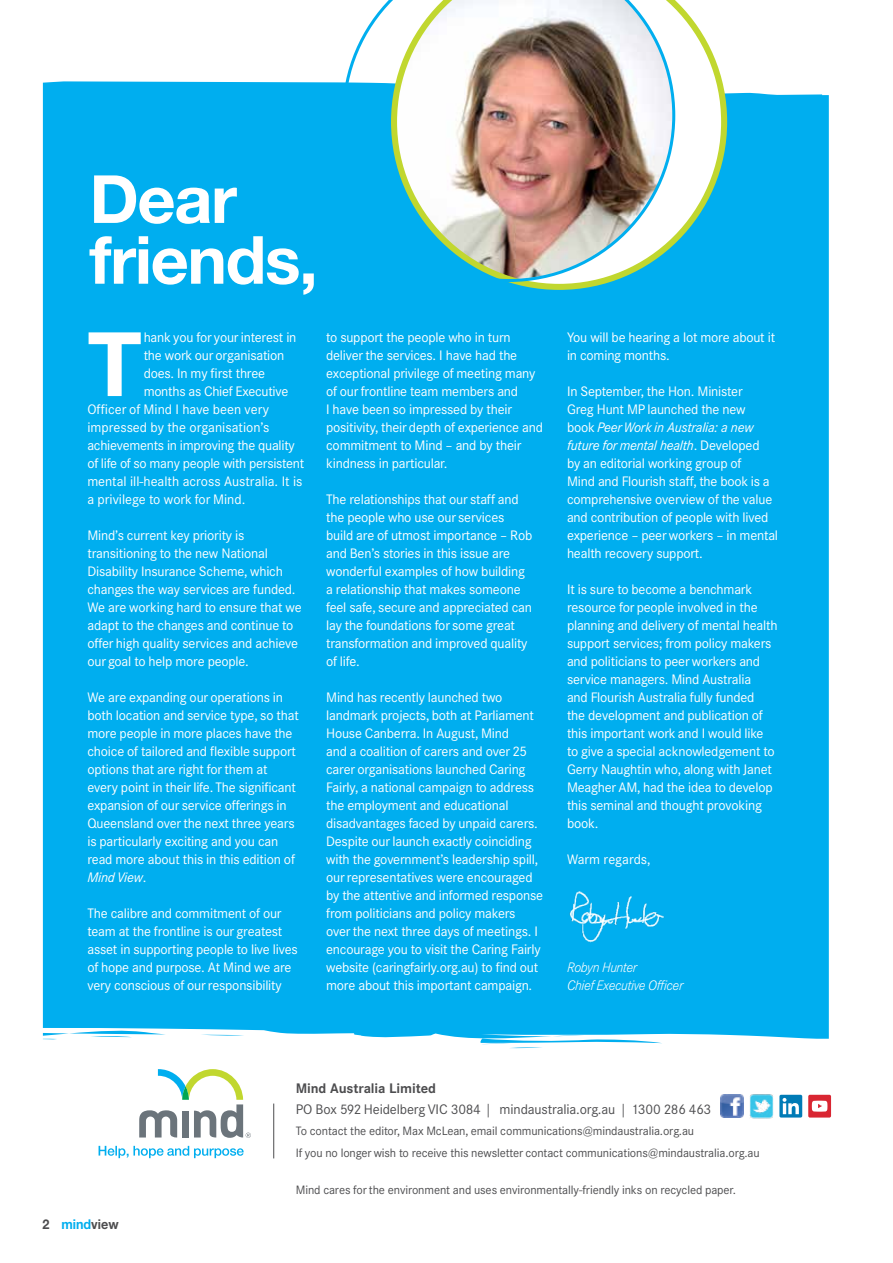
<style>
.page{position:relative;width:893px;height:1263px;background:#fff}
.page>*{position:absolute;margin:0;border:0;box-sizing:border-box;transform-origin:0 0}
.t1{font:700 89.1px "Helvetica Neue LT Std";color:#fff}
.t2{font:700 66.45px/60.8px "Helvetica Neue LT Std";letter-spacing:-.02em;color:#fff}
.t3{font:13.65px "Corporate SBQ";letter-spacing:-.01em;color:#4d4d4f}
.t4{font:700 13.65px "Corporate SBQ";letter-spacing:-.01em;color:#4d4d4f}
.t5{font:13.5px/18px "Corporate SBQ";letter-spacing:-.015em;color:#fff}
.t6{font:italic 300 13.5px/18px "Corporate SBQ";letter-spacing:-.03em;color:#fff}
.t7{font:700 13.5px "Helvetica Neue LT Std";color:#4d4d4f;scale:.93 1}
.t8{font:11.85px/21.6px "Corporate SBQ";letter-spacing:-.01em;color:#4d4d4f}
.s1{font-style:italic}
.s2{color:#00aeef}
</style>
<div class="page">
<div style="left:43px;top:81px;width:786px;height:967px;background:#00aeef"></div>
<hr style="left:273px;top:1103px;width:1px;height:55px;background:#4d4d4f">
<img style="left:721px;top:1095px;width:23px;height:22px">
<img style="left:750px;top:1094px;width:23px;height:25px">
<svg style="left:391px;top:0;width:336px;height:290px"></svg>
<svg style="left:139px;top:1069px;width:112px;height:69px"></svg>
<div style="left:182px;top:1111px;width:7px;height:26px;background:#6b747b"></div>
<svg style="left:99px;top:1146px;width:145px;height:12px"></svg>
<div style="left:779px;top:1095px;width:23px;height:22px;background:#007bb6;border-radius:2px"></div>
<svg style="left:782px;top:1098px;width:17px;height:16px"></svg>
<div style="left:808px;top:1095px;width:23px;height:22px;background:#d92632;border-radius:2px"></div>
<svg style="left:812px;top:1101px;width:15px;height:11px"></svg>
<img style="left:342px;top:0;width:333px;height:282px">
<img style="left:555px;top:881px;width:120px;height:72px">
<h2 class="t2" style="left:89px;top:167px;width:230px">Dear friends,</h2>
<h1 class="t1" style="left:87px;top:309px;width:56px">T</h1>
<p class="t5" style="left:144px;top:328px;width:154px">hank you for your interest in</p>
<p class="t5" style="left:144px;top:346px;width:142px">the work our organisation</p>
<p class="t5" style="left:144px;top:364px;width:123px">does. In my first three</p>
<p class="t5" style="left:144px;top:382px;width:146px">months as Chief Executive</p>
<p class="t5" style="left:87px;top:400px;width:183px">Officer of Mind I have been very</p>
<p class="t5" style="left:87px;top:418px;width:184px">impressed by the organisation’s</p>
<p class="t5" style="left:87px;top:436px;width:209px">achievements in improving the quality</p>
<p class="t5" style="left:87px;top:454px;width:218px">of life of so many people with persistent</p>
<p class="t5" style="left:87px;top:472px;width:217px">mental ill-health across Australia. It is</p>
<p class="t5" style="left:87px;top:490px;width:159px">a privilege to work for Mind.</p>
<p class="t5" style="left:87px;top:526px;width:216px">Mind’s current key priority is transitioning to the new National Disability Insurance Scheme, which changes the way services are funded.<br>We are working hard to ensure that we adapt to the changes and continue to offer high quality services and achieve our goal to help more people.</p>
<p class="t5" style="left:87px;top:688px;width:213px">We are expanding our operations in both location and service type, so that more people in more places have the choice of tailored and flexible support options that are right for them at every point in their life. The significant expansion of our service offerings in Queensland over the next three years is particularly exciting and you can read more about this in this edition of <span class="s1">Mind View</span>.</p>
<p class="t5" style="left:87px;top:904px;width:212px">The calibre and commitment of our team at the frontline is our greatest asset in supporting people to live lives of hope and purpose. At Mind we are very conscious of our responsibility</p>
<p class="t5" style="left:326px;top:328px;width:218px">to support the people who in turn deliver the services. I have had the exceptional privilege of meeting many of our frontline team members and<br>I have been so impressed by their positivity, their depth of experience and commitment to Mind – and by their kindness in particular.</p>
<p class="t5" style="left:326px;top:490px;width:208px">The relationships that our staff and the people who use our services build are of utmost importance – Rob and Ben’s stories in this issue are wonderful examples of how building a relationship that makes someone feel safe, secure and appreciated can lay the foundations for some great transformation and improved quality of life.</p>
<p class="t5" style="left:326px;top:688px;width:218px">Mind has recently launched two landmark projects, both at Parliament House Canberra. In August, Mind<br>and a coalition of carers and over 25 carer organisations launched Caring Fairly, a national campaign to address the employment and educational disadvantages faced by unpaid carers.<br>Despite our launch exactly coinciding with the government’s leadership spill, our representatives were encouraged by the attentive and informed response from politicians and policy makers over the next three days of meetings. I encourage you to visit the Caring Fairly website (caringfairly.org.au) to find out more about this important campaign.</p>
<p class="t5" style="left:567px;top:328px;width:210px">You will be hearing a lot more about it in coming months.</p>
<p class="t5" style="left:567px;top:382px;width:213px">In September, the Hon. Minister<br>Greg Hunt MP launched the new<br>book <span class="s1">Peer Work in Australia: a new future for mental health</span>. Developed<br>by an editorial working group of<br>Mind and Flourish staff, the book is a comprehensive overview of the value and contribution of people with lived experience – peer workers – in mental health recovery support.</p>
<p class="t5" style="left:567px;top:580px;width:212px">It is sure to become a benchmark resource for people involved in the planning and delivery of mental health support services; from policy makers and politicians to peer workers and service managers. Mind Australia<br>and Flourish Australia fully funded<br>the development and publication of this important work and I would like to give a special acknowledgement to Gerry Naughtin who, along with Janet Meagher AM, had the idea to develop this seminal and thought provoking book.</p>
<p class="t5" style="left:567px;top:850px;width:85px">Warm regards,</p>
<p class="t6" style="left:567px;top:958px;width:118px">Robyn Hunter<br>Chief Executive Officer</p>
<p class="t7" style="left:43px;top:1216px;width:83px">2 <span class="s2">mind</span>view</p>
<p class="t4" style="left:296px;top:1080px;width:142px">Mind Australia Limited</p>
<p class="t3" style="left:296px;top:1101px;width:417px">PO Box 592 Heidelberg VIC 3084 | mindaustralia.org.au | 1300 286 463</p>
<p class="t8" style="left:296px;top:1120px;width:465px">To contact the editor, Max McLean, email communications@mindaustralia.org.au<br>If you no longer wish to receive this newsletter contact communications@mindaustralia.org.au</p>
<p class="t8" style="left:296px;top:1179px;width:442px">Mind cares for the environment and uses environmentally-friendly inks on recycled paper.</p>
</div>
